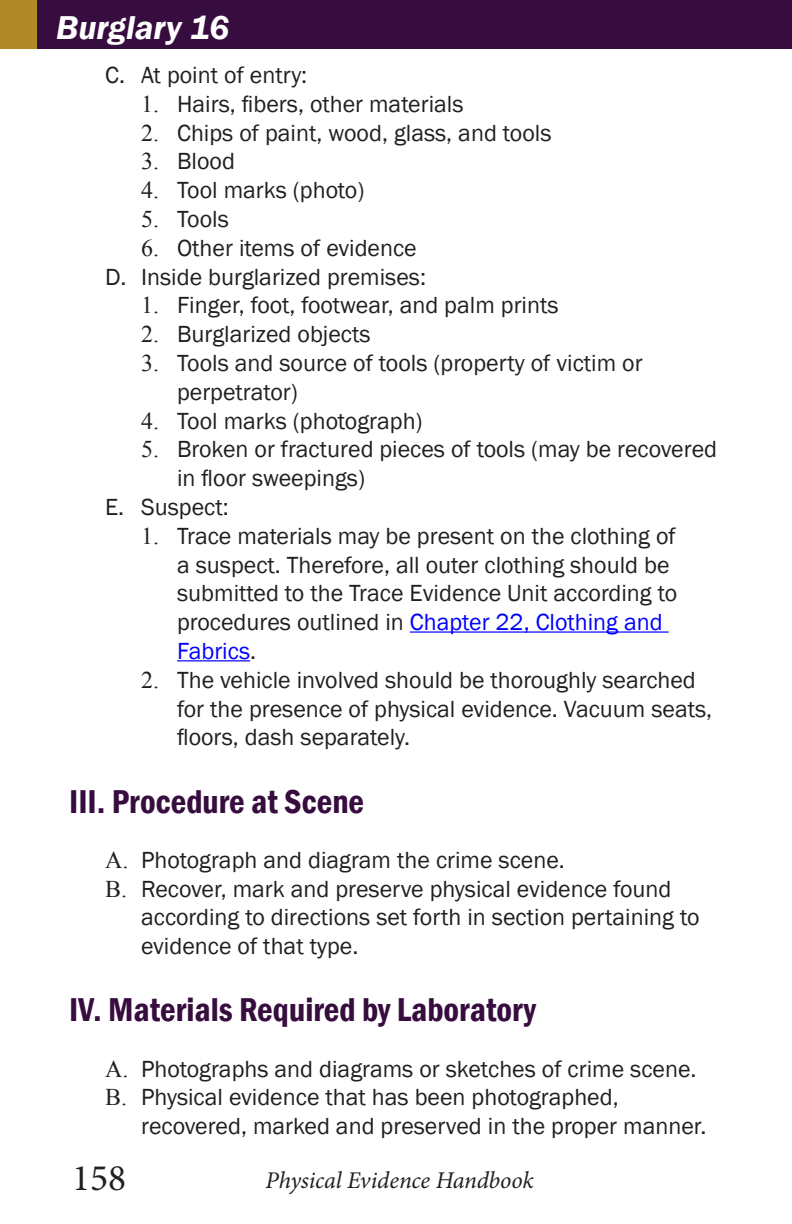
<style>
.page{position:relative;width:792px;height:1224px;background:#fff}
.page>*{position:absolute;margin:0;border:0;box-sizing:border-box;transform-origin:0 0}
.t1{font:37.6px "Minion Pro";color:#231f20}
.t2{font:600 condensed 34px "Franklin Gothic";color:#370d3f}
.t3{font:italic 600 34px "Franklin Gothic";color:#fff}
.t4{font:24px/28.8px "Franklin Gothic";color:#231f20}
.t5{font:italic 24px "Minion Pro";letter-spacing:-.005em;color:#231f20}
.s1{font-family:"Times New Roman"}
.s2{color:#00f}
</style>
<div class="page">
<hr style="left:410px;top:631px;width:259px;height:2px;background:#00f">
<hr style="left:177px;top:660px;width:73px;height:1px;background:#00f">
<div style="left:0;top:0;width:792px;height:48px;background:#370d3f"></div>
<div style="left:0;top:0;width:37px;height:48px;background:#af8a26"></div>
<p class="t3" style="left:56px;top:6px;width:174px">Burglary 16</p>
<p class="t4" style="left:105px;top:61px;width:204px">C. At point of entry:</p>
<p class="t4" style="left:141px;top:90px;width:324px"><span class="s1">1.</span> Hairs, fibers, other materials</p>
<p class="t4" style="left:141px;top:119px;width:412px"><span class="s1">2.</span> Chips of paint, wood, glass, and tools</p>
<p class="t4" style="left:141px;top:148px;width:95px"><span class="s1">3.</span> Blood</p>
<p class="t4" style="left:141px;top:176px;width:225px"><span class="s1">4.</span> Tool marks (photo)</p>
<p class="t4" style="left:141px;top:205px;width:89px"><span class="s1">5.</span> Tools</p>
<p class="t4" style="left:141px;top:234px;width:277px"><span class="s1">6.</span> Other items of evidence</p>
<p class="t4" style="left:105px;top:263px;width:322px">D. Inside burglarized premises:</p>
<p class="t4" style="left:141px;top:292px;width:419px"><span class="s1">1.</span> Finger, foot, footwear, and palm prints</p>
<p class="t4" style="left:141px;top:320px;width:231px"><span class="s1">2.</span> Burglarized objects</p>
<p class="t4" style="left:177px;top:349px;width:467px;text-indent:-36px"><span class="s1">3.</span> Tools and source of tools (property of victim or perpetrator)</p>
<p class="t4" style="left:141px;top:407px;width:283px"><span class="s1">4.</span> Tool marks (photograph)</p>
<p class="t4" style="left:177px;top:436px;width:542px;text-indent:-36px"><span class="s1">5.</span> Broken or fractured pieces of tools (may be recovered in floor sweepings)</p>
<p class="t4" style="left:105px;top:493px;width:125px">E. Suspect:</p>
<p class="t4" style="left:177px;top:522px;width:502px;text-indent:-36px"><span class="s1">1.</span> Trace materials may be present on the clothing of a suspect. Therefore, all outer clothing should be submitted to the Trace Evidence Unit according to procedures outlined in <span class="s2">Chapter 22, Clothing and Fabrics</span>.</p>
<p class="t4" style="left:177px;top:666px;width:537px;text-indent:-36px"><span class="s1">2.</span> The vehicle involved should be thoroughly searched for the presence of physical evidence. Vacuum seats, floors, dash separately.</p>
<p class="t2" style="left:69px;top:779px;width:297px">III. Procedure at Scene</p>
<p class="t4" style="left:105px;top:846px;width:461px"><span class="s1">A.</span> Photograph and diagram the crime scene.</p>
<p class="t4" style="left:141px;top:875px;width:560px;text-indent:-36px"><span class="s1">B.</span> Recover, mark and preserve physical evidence found according to directions set forth in section pertaining to evidence of that type.</p>
<p class="t2" style="left:69px;top:987px;width:468px">IV. Materials Required by Laboratory</p>
<p class="t4" style="left:105px;top:1055px;width:593px"><span class="s1">A.</span> Photographs and diagrams or sketches of crime scene.</p>
<p class="t4" style="left:141px;top:1084px;width:567px;text-indent:-36px"><span class="s1">B.</span> Physical evidence that has been photographed, recovered, marked and preserved in the proper manner.</p>
<p class="t1" style="left:72px;top:1153px;width:56px">158</p>
<p class="t5" style="left:266px;top:1164px;width:270px">Physical Evidence Handbook</p>
</div>
